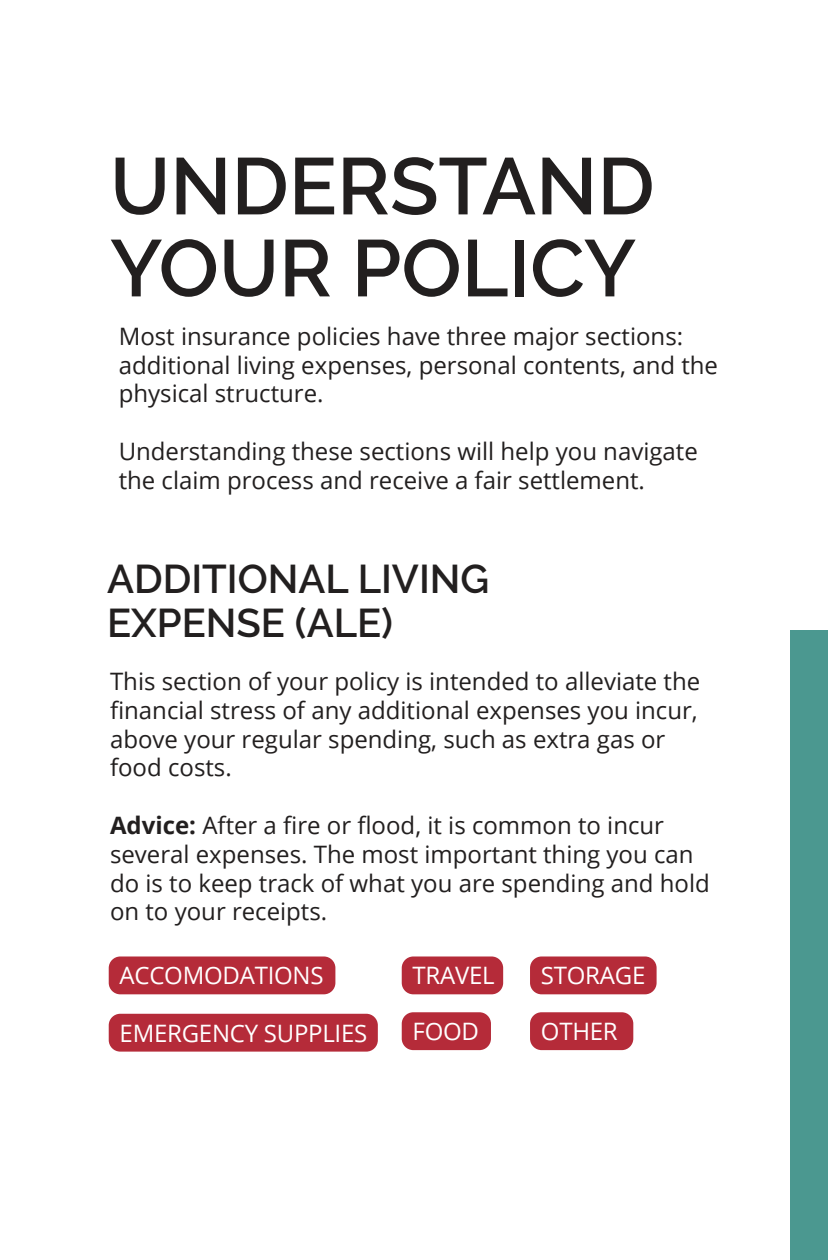
<style>
.page{position:relative;width:828px;height:1260px;background:#fff}
.page>*{position:absolute;margin:0;border:0;box-sizing:border-box;transform-origin:0 0}
.t1{font:600 80px/82px "Raleway";color:#221f1f}
.t2{font:600 40px/44px "Raleway";color:#221f1f}
.t3{font:24px/28.8px "Open Sans";color:#221f1f}
.t4{font:24px "Open Sans";letter-spacing:-.01em;color:#fff}
.s1{font-weight:700}
</style>
<div class="page">
<div style="left:791px;top:630px;width:37px;height:630px;background:#4b9890"></div>
<div style="left:109px;top:956px;width:226px;height:38px;background:#b52b39;border-radius:12px"></div>
<div style="left:402px;top:956px;width:101px;height:38px;background:#b52b39;border-radius:12px"></div>
<div style="left:530px;top:956px;width:127px;height:38px;background:#b52b39;border-radius:12px"></div>
<div style="left:530px;top:1012px;width:103px;height:38px;background:#b52b39;border-radius:12px"></div>
<div style="left:402px;top:1012px;width:89px;height:38px;background:#b52b39;border-radius:12px"></div>
<div style="left:109px;top:1014px;width:269px;height:38px;background:#b52b39;border-radius:12px"></div>
<h1 class="t1" style="left:110px;top:149px;width:546px">UNDERSTAND<br>YOUR POLICY</h1>
<p class="t3" style="left:119px;top:321px;width:601px">Most insurance policies have three major sections: additional living expenses, personal contents, and the physical structure.</p>
<p class="t3" style="left:119px;top:436px;width:581px">Understanding these sections will help you navigate the claim process and receive a fair settlement.</p>
<h2 class="t2" style="left:107px;top:559px;width:384px">ADDITIONAL LIVING<br>EXPENSE (ALE)</h2>
<p class="t3" style="left:110px;top:666px;width:592px">This section of your policy is intended to alleviate the financial stress of any additional expenses you incur, above your regular spending, such as extra gas or food costs.</p>
<p class="t3" style="left:110px;top:810px;width:601px"><span class="s1">Advice:</span> After a fire or flood, it is common to incur several expenses. The most important thing you can do is to keep track of what you are spending and hold on to your receipts.</p>
<p class="t4" style="left:120px;top:959px;width:205px">ACCOMODATIONS</p>
<p class="t4" style="left:413px;top:959px;width:84px">TRAVEL</p>
<p class="t4" style="left:541px;top:959px;width:106px">STORAGE</p>
<p class="t4" style="left:120px;top:1017px;width:249px">EMERGENCY SUPPLIES</p>
<p class="t4" style="left:413px;top:1015px;width:68px">FOOD</p>
<p class="t4" style="left:541px;top:1015px;width:78px">OTHER</p>
</div>
